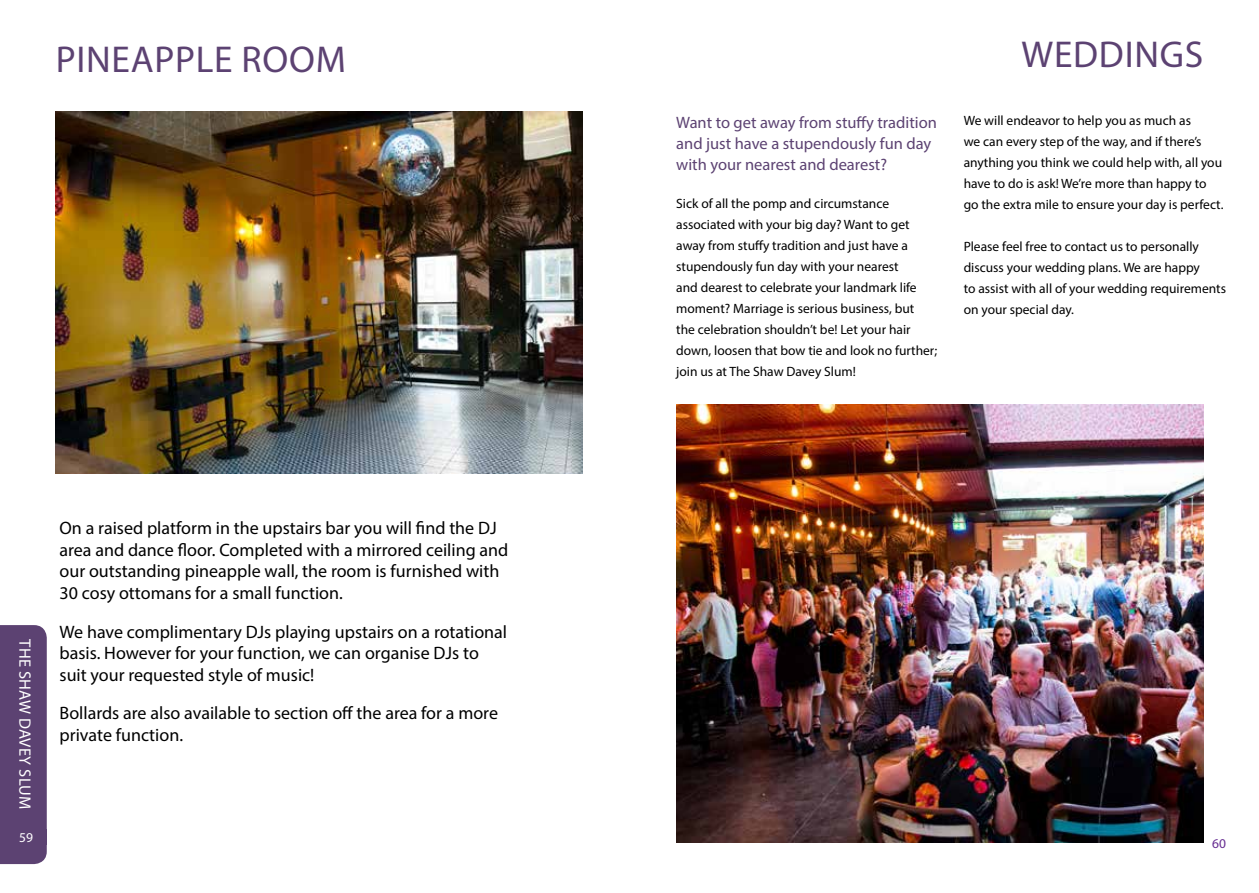
<style>
.page{position:relative;width:1259px;height:893px;background:#fff}
.page>*{position:absolute;margin:0;border:0;box-sizing:border-box;transform-origin:0 0}
.t1{font:37.5px "Myriad Pro";letter-spacing:.02em;color:#5c4272}
.t2{font:18px/21.6px "Myriad Pro";color:#000}
.t3{font:16.5px/21px "Myriad Pro";color:#5c4272}
.t4{font:16.5px "Myriad Pro";letter-spacing:.02em;color:#fff}
.t5{font:13.5px/21px "Myriad Pro";color:#000}
.t6{font:13.5px "Myriad Pro";color:#fff}
.t7{font:13.5px "Myriad Pro";color:#662d91}
</style>
<div class="page">
<div style="left:0;top:625px;width:47px;height:239px;background:#5c4272"></div>
<div style="left:3px;top:639px;width:30px;height:182px;background:#5c4272"></div>
<div style="left:19px;top:829px;width:27px;height:16px;background:#5c4272"></div>
<img style="left:55px;top:112px;width:528px;height:362px">
<img style="left:676px;top:404px;width:527px;height:439px">
<h1 class="t1" style="left:56px;top:36px;width:292px">PINEAPPLE ROOM</h1>
<p class="t4" style="left:35px;top:639px;width:172px;rotate:90deg">THE SHAW DAVEY SLUM</p>
<p class="t6" style="left:19px;top:829px;width:15px">59</p>
<h2 class="t2" style="left:60px;top:517px;width:450px">On a raised platform in the upstairs bar you will find the DJ area and dance floor. Completed with a mirrored ceiling and our outstanding pineapple wall, the room is furnished with 30 cosy ottomans for a small function.</h2>
<h2 class="t2" style="left:60px;top:620px;width:449px">We have complimentary DJs playing upstairs on a rotational basis. However for your function, we can organise DJs to suit your requested style of music!</h2>
<h2 class="t2" style="left:60px;top:702px;width:440px">Bollards are also available to section off the area for a more private function.</h2>
<p class="t3" style="left:676px;top:112px;width:262px">Want to get away from stuffy tradition and just have a stupendously fun day with your nearest and dearest?</p>
<p class="t5" style="left:676px;top:193px;width:262px">Sick of all the pomp and circumstance associated with your big day? Want to get away from stuffy tradition and just have a stupendously fun day with your nearest<br>and dearest to celebrate your landmark life moment? Marriage is serious business, but<br>the celebration shouldn’t be! Let your hair down, loosen that bow tie and look no further; join us at The Shaw Davey Slum!</p>
<h1 class="t1" style="left:1021px;top:31px;width:183px">WEDDINGS</h1>
<p class="t5" style="left:963px;top:110px;width:261px">We will endeavor to help you as much as<br>we can every step of the way, and if there’s anything you think we could help with, all you have to do is ask! We’re more than happy to go the extra mile to ensure your day is perfect.</p>
<p class="t5" style="left:963px;top:236px;width:264px">Please feel free to contact us to personally discuss your wedding plans. We are happy<br>to assist with all of your wedding requirements on your special day.</p>
<p class="t7" style="left:1212px;top:835px;width:15px">60</p>
</div>
